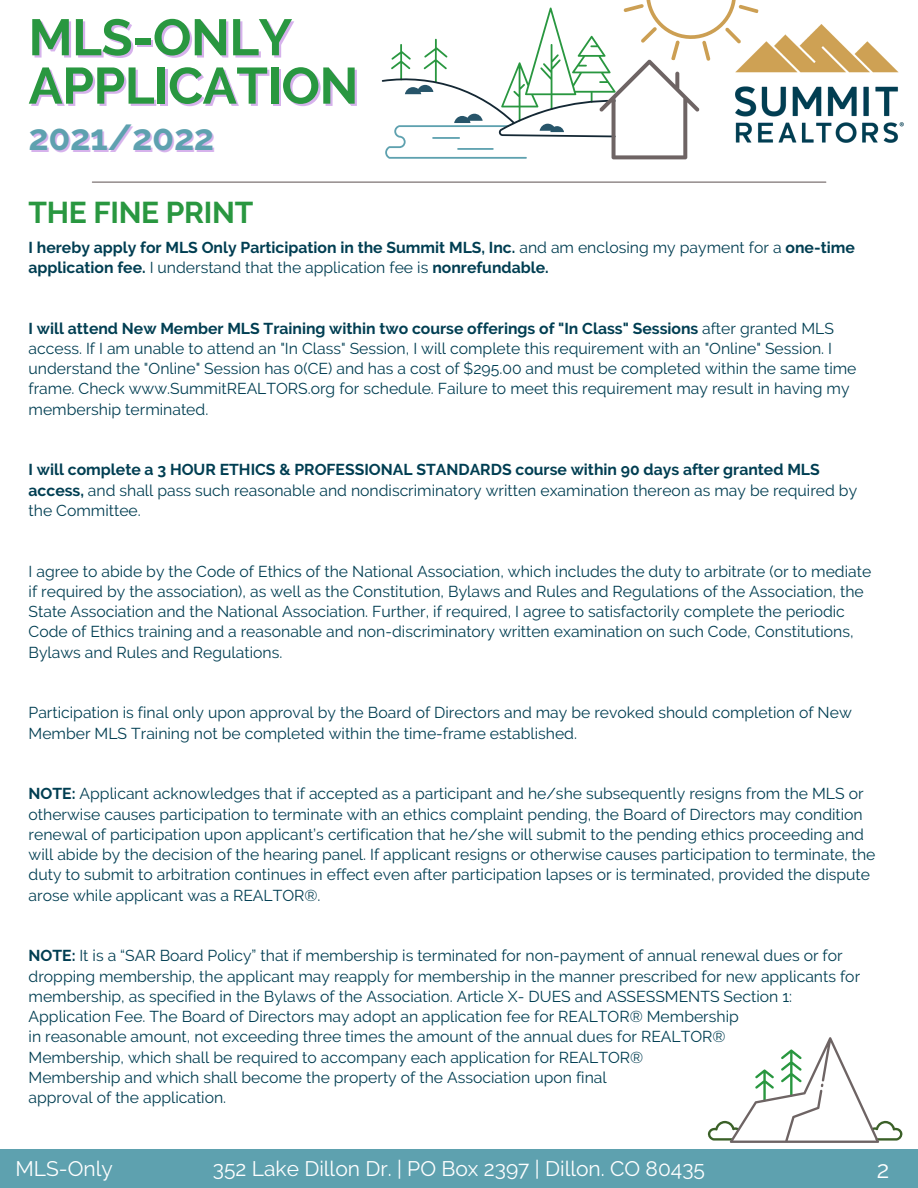
<style>
.page{position:relative;width:918px;height:1188px;background:#fff}
.page>*{position:absolute;margin:0;border:0;box-sizing:border-box;transform-origin:0 0}
.t1{font:700 51px "Raleway";letter-spacing:-.01em;color:#299740}
.t2{font:700 36px "Raleway";letter-spacing:-.01em;color:#5ea1af}
.t3{font:700 30px "Raleway";letter-spacing:-.01em;color:#299740}
.t4{font:24px "Raleway";color:#fff}
.t5{font:21px "Raleway";color:#fff}
.t6{font:15.75px/20.2px "Raleway";color:#003e52}
.t7{font:700 15.75px/20.2px "Raleway";color:#003e52}
.s1{font-weight:400}
.s2{font-weight:700}
</style>
<div class="page">
<svg style="left:382px;top:0;width:377px;height:159px"></svg>
<hr style="left:92px;top:182px;width:734px;height:1px;background:#6e6464">
<img style="left:736px;top:24px;width:167px;height:118px">
<div style="left:0;top:1150px;width:918px;height:38px;background:#5ea1af"></div>
<svg style="left:708px;top:1037px;width:194px;height:106px"></svg>
<p class="t1" style="left:28px;top:7px;width:265px">MLS-ONLY</p>
<p class="t1" style="left:28px;top:56px;width:331px">APPLICATION</p>
<p class="t2" style="left:28px;top:116px;width:187px">2021/2022</p>
<p class="t3" style="left:29px;top:195px;width:226px">THE FINE PRINT</p>
<p class="t7" style="left:29px;top:237px;width:828px">I hereby apply for MLS Only Participation in the Summit MLS, Inc. <span class="s1">and am enclosing my payment for a</span> one-time application fee. <span class="s1">I understand that the application fee is</span> nonrefundable.</p>
<p class="t6" style="left:29px;top:318px;width:829px"><span class="s2">I will attend New Member MLS Training within two course offerings of "In Class" Sessions</span> after granted MLS access. If I am unable to attend an "In Class" Session, I will complete this requirement with an "Online" Session. I understand the "Online" Session has 0(CE) and has a cost of $295.00 and must be completed within the same time frame. Check www.SummitREALTORS.org for schedule. Failure to meet this requirement may result in having my membership terminated.</p>
<p class="t6" style="left:29px;top:460px;width:830px"><span class="s2">I will complete a 3 HOUR ETHICS &amp; PROFESSIONAL STANDARDS course within 90 days after granted MLS access,</span> and shall pass such reasonable and nondiscriminatory written examination thereon as may be required by the Committee.</p>
<p class="t6" style="left:29px;top:561px;width:844px">I agree to abide by the Code of Ethics of the National Association, which includes the duty to arbitrate (or to mediate if required by the association), as well as the Constitution, Bylaws and Rules and Regulations of the Association, the State Association and the National Association. Further, if required, I agree to satisfactorily complete the periodic Code of Ethics training and a reasonable and non-discriminatory written examination on such Code, Constitutions, Bylaws and Rules and Regulations.</p>
<p class="t6" style="left:29px;top:703px;width:825px">Participation is final only upon approval by the Board of Directors and may be revoked should completion of New<br>Member MLS Training not be completed within the time-frame established.</p>
<p class="t6" style="left:29px;top:784px;width:837px"><span class="s2">NOTE:</span> Applicant acknowledges that if accepted as a participant and he/she subsequently resigns from the MLS or</p>
<p class="t6" style="left:29px;top:804px;width:836px">otherwise causes participation to terminate with an ethics complaint pending, the Board of Directors may condition</p>
<p class="t6" style="left:29px;top:824px;width:848px">renewal of participation upon applicant’s certification that he/she will submit to the pending ethics proceeding and will abide by the decision of the hearing panel. If applicant resigns or otherwise causes participation to terminate, the duty to submit to arbitration continues in effect even after participation lapses or is terminated, provided the dispute arose while applicant was a REALTOR®.</p>
<p class="t6" style="left:29px;top:946px;width:833px"><span class="s2">NOTE:</span> It is a “SAR Board Policy” that if membership is terminated for non-payment of annual renewal dues or for dropping membership, the applicant may reapply for membership in the manner prescribed for new applicants for membership, as specified in the Bylaws of the Association. Article X- DUES and ASSESSMENTS Section 1:<br>Application Fee. The Board of Directors may adopt an application fee for REALTOR® Membership</p>
<p class="t6" style="left:29px;top:1027px;width:698px">in reasonable amount, not exceeding three times the amount of the annual dues for REALTOR®</p>
<p class="t6" style="left:29px;top:1047px;width:616px">Membership, which shall be required to accompany each application for REALTOR®</p>
<p class="t6" style="left:29px;top:1067px;width:580px">Membership and which shall become the property of the Association upon final</p>
<p class="t6" style="left:29px;top:1088px;width:199px">approval of the application.</p>
<p class="t5" style="left:15px;top:1157px;width:99px">MLS-Only</p>
<p class="t5" style="left:213px;top:1157px;width:494px">352 Lake Dillon Dr. | PO Box 2397 | Dillon. CO 80435</p>
<p class="t4" style="left:877px;top:1155px;width:14px">2</p>
</div>
